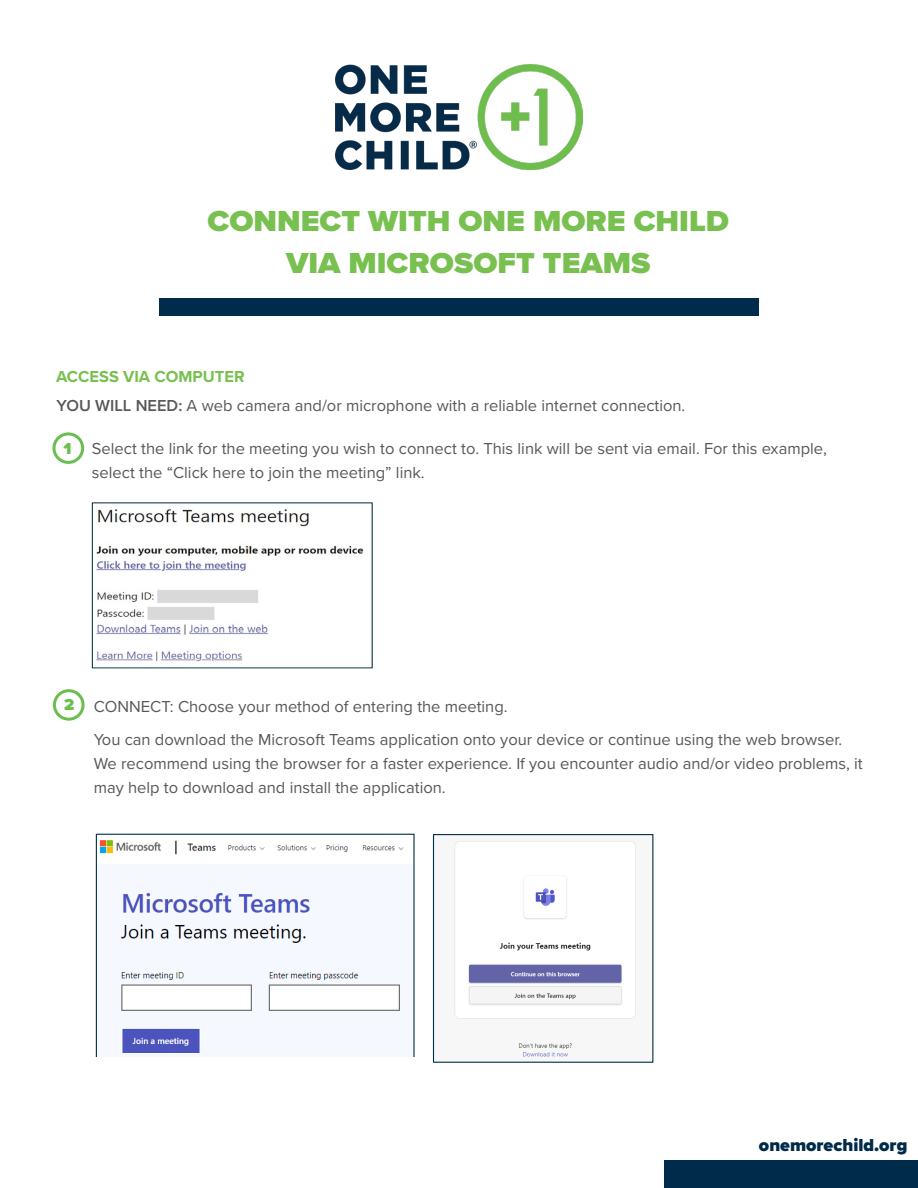
<style>
.page{position:relative;width:918px;height:1188px;background:#fff}
.page>*{position:absolute;margin:0;border:0;box-sizing:border-box;transform-origin:0 0}
.t1{font:900 30px/42px "Proxima Nova";color:#78c04f;text-align:center;scale:1.05 1}
.t2{font:900 18px "Proxima Nova";color:#002b49}
.t3{font:16.5px/24px "Proxima Nova";color:#57585a}
.t4{font:700 16.5px "Proxima Nova";color:#78c04f}
.t5{font:900 16.5px "Proxima Nova";color:#6abe4d}
.s1{font-weight:600}
</style>
<div class="page">
<div style="left:664px;top:1160px;width:254px;height:28px;background:#002b4a"></div>
<div style="left:53px;top:689px;width:32px;height:32px;border:3px solid #6abe4d;border-radius:50%"></div>
<div style="left:53px;top:432px;width:31px;height:32px;border:3px solid #6abe4d;border-radius:50%"></div>
<svg style="left:96px;top:834px;width:319px;height:223px"></svg>
<img style="left:454px;top:841px;width:182px;height:216px">
<div style="left:433px;top:834px;width:220px;height:229px;border:1px solid #003049"></div>
<img style="left:96px;top:509px;width:268px;height:153px">
<div style="left:159px;top:298px;width:600px;height:18px;background:#002b4a"></div>
<img style="left:336px;top:65px;width:246px;height:104px">
<p class="t1" style="left:207px;top:200px;width:498px">CONNECT WITH ONE MORE CHILD<br>VIA MICROSOFT TEAMS</p>
<p class="t4" style="left:56px;top:364px;width:190px">ACCESS VIA COMPUTER</p>
<p class="t3" style="left:57px;top:393px;width:630px"><span class="s1">YOU WILL NEED:</span> A web camera and/or microphone with a reliable internet connection.</p>
<p class="t5" style="left:63px;top:436px;width:9px">1</p>
<p class="t3" style="left:92px;top:436px;width:736px">Select the link for the meeting you wish to connect to. This link will be sent via email. For this example, select the “Click here to join the meeting” link.</p>
<p class="t5" style="left:64px;top:693px;width:12px">2</p>
<p class="t3" style="left:94px;top:694px;width:415px">CONNECT: Choose your method of entering the meeting.</p>
<p class="t3" style="left:94px;top:726px;width:771px">You can download the Microsoft Teams application onto your device or continue using the web browser.<br>We recommend using the browser for a faster experience. If you encounter audio and/or video problems, it may help to download and install the application.</p>
<p class="t2" style="left:759px;top:1131px;width:150px">onemorechild.org</p>
</div>
